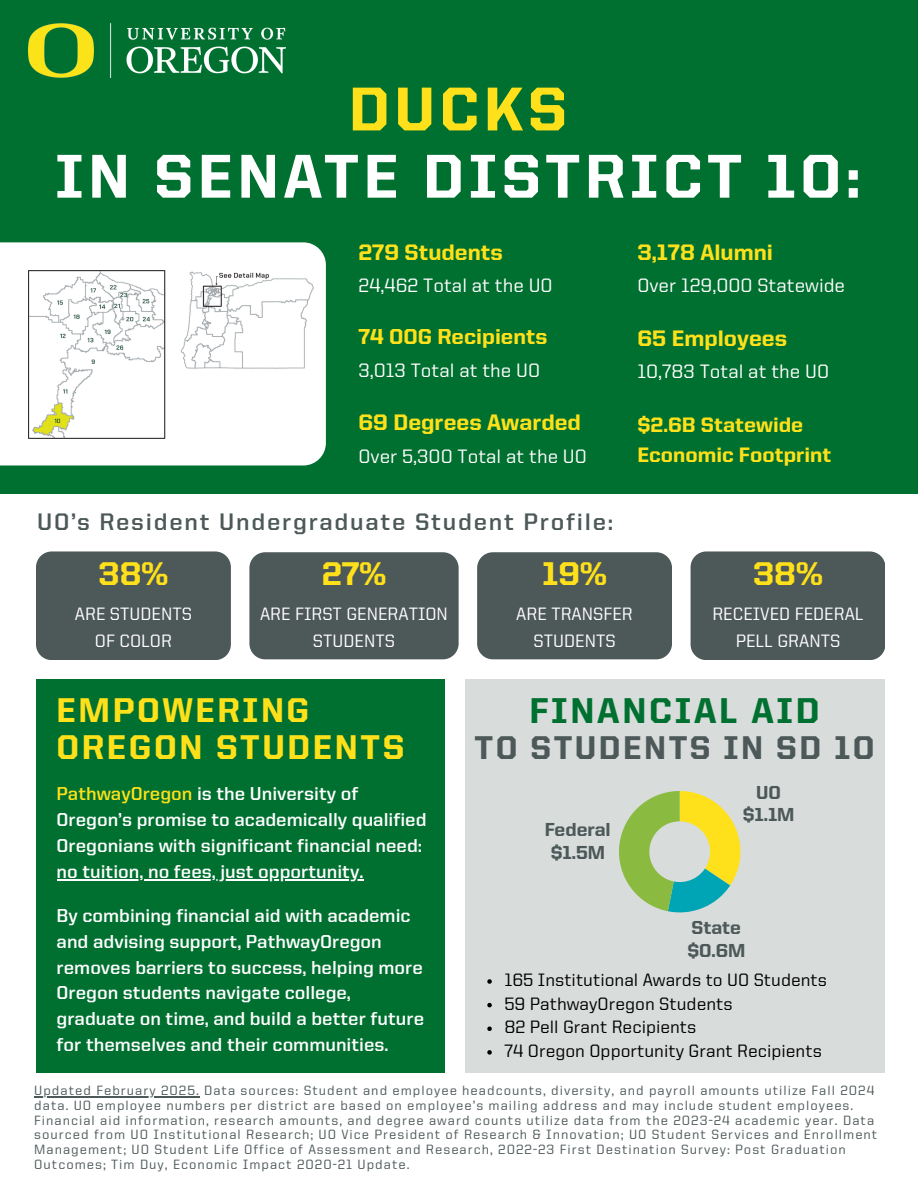
<style>
.page{position:relative;width:918px;height:1188px;background:#fff}
.page>*{position:absolute;margin:0;border:0;box-sizing:border-box;transform-origin:0 0}
.t1{font:800 62.1px "United Sans Reg";letter-spacing:.075em;color:#fff}
.t2{font:800 62.1px "United Sans Reg";letter-spacing:.075em;color:#fee11a}
.t3{font:800 36px "United Sans Reg";letter-spacing:.075em;color:#007030}
.t4{font:800 34.5px/37.2px "United Sans Reg";letter-spacing:.075em;color:#fee11a}
.t5{font:800 33px "United Sans Reg";letter-spacing:.075em;color:#4d5859}
.t6{font:800 33px "United Sans Reg";color:#fee11a}
.t7{font:700 24px "United Sans Reg";letter-spacing:.075em;color:#4d5859}
.t8{font:800 22.5px "United Sans Reg";color:#fee11a}
.t9{font:800 21.75px "United Sans Reg";color:#fee11a}
.t10{font:800 21px/29.2px "United Sans Reg";color:#fee11a}
.t11{font:500 19.5px "United Sans Reg";color:#fff}
.t12{font:800 18.9px/22.6px "United Sans Reg";letter-spacing:-.005em;color:#4d5859;text-align:center}
.t13{font:700 18.75px/25.8px "United Sans Reg";color:#fff}
.t14{font:500 18px "United Sans Reg";color:#000}
.t15{font:500 18px/27px "United Sans Reg";color:#fff;text-align:center}
.t16{font:500 13.5px/14.7px "United Sans Reg";letter-spacing:.075em;color:#4d5859}
.s1{color:#fee11a}
</style>
<div class="page">
<div style="left:0;top:0;width:918px;height:494px;background:#007030"></div>
<img style="left:29px;top:23px;width:256px;height:54px">
<div style="left:0;top:242px;width:326px;height:223px;background:#fff"></div>
<div style="left:36px;top:551px;width:195px;height:109px;background:#4d5859;border-radius:16px"></div>
<div style="left:691px;top:551px;width:194px;height:109px;background:#4d5859;border-radius:16px"></div>
<div style="left:249px;top:552px;width:210px;height:107px;background:#4d5859;border-radius:16px"></div>
<div style="left:477px;top:552px;width:195px;height:107px;background:#4d5859;border-radius:16px"></div>
<div style="left:36px;top:679px;width:409px;height:393px;background:#007030"></div>
<div style="left:465px;top:679px;width:420px;height:393px;background:#d8dcda"></div>
<svg style="left:619px;top:791px;width:121px;height:121px"></svg>
<img style="left:29px;top:271px;width:284px;height:167px">
<hr style="left:57px;top:879px;width:306px;height:1px;background:#fff">
<svg style="left:487px;top:979px;width:5px;height:5px"></svg>
<svg style="left:487px;top:1003px;width:5px;height:4px"></svg>
<svg style="left:487px;top:1027px;width:5px;height:4px"></svg>
<svg style="left:487px;top:1050px;width:5px;height:5px"></svg>
<hr style="left:34px;top:1097px;width:166px;height:1px;background:#4d5859">
<h5 class="t2" style="left:349px;top:83px;width:220px">DUCKS</h5>
<h5 class="t1" style="left:55px;top:150px;width:807px">IN SENATE DISTRICT 10:</h5>
<p class="t8" style="left:359px;top:243px;width:146px">279 Students</p>
<p class="t11" style="left:359px;top:278px;width:196px">24,462 Total at the UO</p>
<h4 class="t9" style="left:359px;top:328px;width:190px">74 OOG Recipients</h4>
<h4 class="t11" style="left:359px;top:362px;width:183px">3,013 Total at the UO</h4>
<h3 class="t8" style="left:359px;top:413px;width:224px">69 Degrees Awarded</h3>
<h3 class="t11" style="left:359px;top:448px;width:230px">Over 5,300 Total at the UO</h3>
<h5 class="t7" style="left:37px;top:511px;width:578px">UO’s Resident Undergraduate Student Profile:</h5>
<h4 class="t8" style="left:637px;top:243px;width:137px">3,178 Alumni</h4>
<h4 class="t11" style="left:637px;top:278px;width:209px">Over 129,000 Statewide</h4>
<p class="t8" style="left:637px;top:328px;width:151px">65 Employees</p>
<p class="t11" style="left:637px;top:363px;width:193px">10,783 Total at the UO</p>
<h1 class="t10" style="left:637px;top:412px;width:196px">$2.6B Statewide<br>Economic Footprint</h1>
<h4 class="t6" style="left:99px;top:560px;width:71px">38%</h4>
<h4 class="t15" style="left:75px;top:602px;width:119px">ARE STUDENTS<br>OF COLOR</h4>
<h4 class="t6" style="left:322px;top:560px;width:66px">27%</h4>
<h4 class="t15" style="left:260px;top:602px;width:189px">ARE FIRST GENERATION<br>STUDENTS</h4>
<h5 class="t4" style="left:57px;top:694px;width:349px">EMPOWERING<br>OREGON STUDENTS</h5>
<h2 class="t13" style="left:57px;top:783px;width:371px"><span class="s1">PathwayOregon</span> is the University of<br>Oregon’s promise to academically qualified<br>Oregonians with significant financial need:</h2>
<h6 class="t13" style="left:57px;top:860px;width:308px">no tuition, no fees, just opportunity.</h6>
<h6 class="t13" style="left:57px;top:904px;width:368px">By combining financial aid with academic and advising support, PathwayOregon removes barriers to success, helping more Oregon students navigate college,</h6>
<h6 class="t13" style="left:57px;top:1008px;width:369px">graduate on time, and build a better future for themselves and their communities.</h6>
<h3 class="t6" style="left:542px;top:560px;width:66px">19%</h3>
<h3 class="t15" style="left:516px;top:602px;width:118px">ARE TRANSFER<br>STUDENTS</h3>
<h4 class="t6" style="left:753px;top:560px;width:71px">38%</h4>
<h4 class="t15" style="left:712px;top:602px;width:153px">RECEIVED FEDERAL<br>PELL GRANTS</h4>
<p class="t3" style="left:529px;top:696px;width:292px">FINANCIAL AID</p>
<p class="t5" style="left:475px;top:734px;width:402px">TO STUDENTS IN SD 10</p>
<h3 class="t12" style="left:545px;top:820px;width:67px">Federal $1.5M</h3>
<h3 class="t12" style="left:743px;top:782px;width:53px">UO $1.1M</h3>
<h3 class="t12" style="left:687px;top:918px;width:60px;text-align:left">State $0.6M</h3>
<h2 class="t14" style="left:504px;top:972px;width:324px">165 Institutional Awards to UO Students</h2>
<p class="t14" style="left:504px;top:996px;width:230px">59 PathwayOregon Students</p>
<p class="t14" style="left:504px;top:1020px;width:194px">82 Pell Grant Recipients</p>
<p class="t14" style="left:504px;top:1043px;width:319px">74 Oregon Opportunity Grant Recipients</p>
<p class="t16" style="left:34px;top:1085px;width:845px">Updated February 2025. Data sources: Student and employee headcounts, diversity, and payroll amounts utilize Fall 2024 data. UO employee numbers per district are based on employee’s mailing address and may include student employees.<br>Financial aid information, research amounts, and degree award counts utilize data from the 2023-24 academic year. Data sourced from UO Institutional Research; UO Vice President of Research &amp; Innovation; UO Student Services and Enrollment Management; UO Student Life Office of Assessment and Research, 2022-23 First Destination Survey: Post Graduation Outcomes; Tim Duy, Economic Impact 2020-21 Update.</p>
</div>
